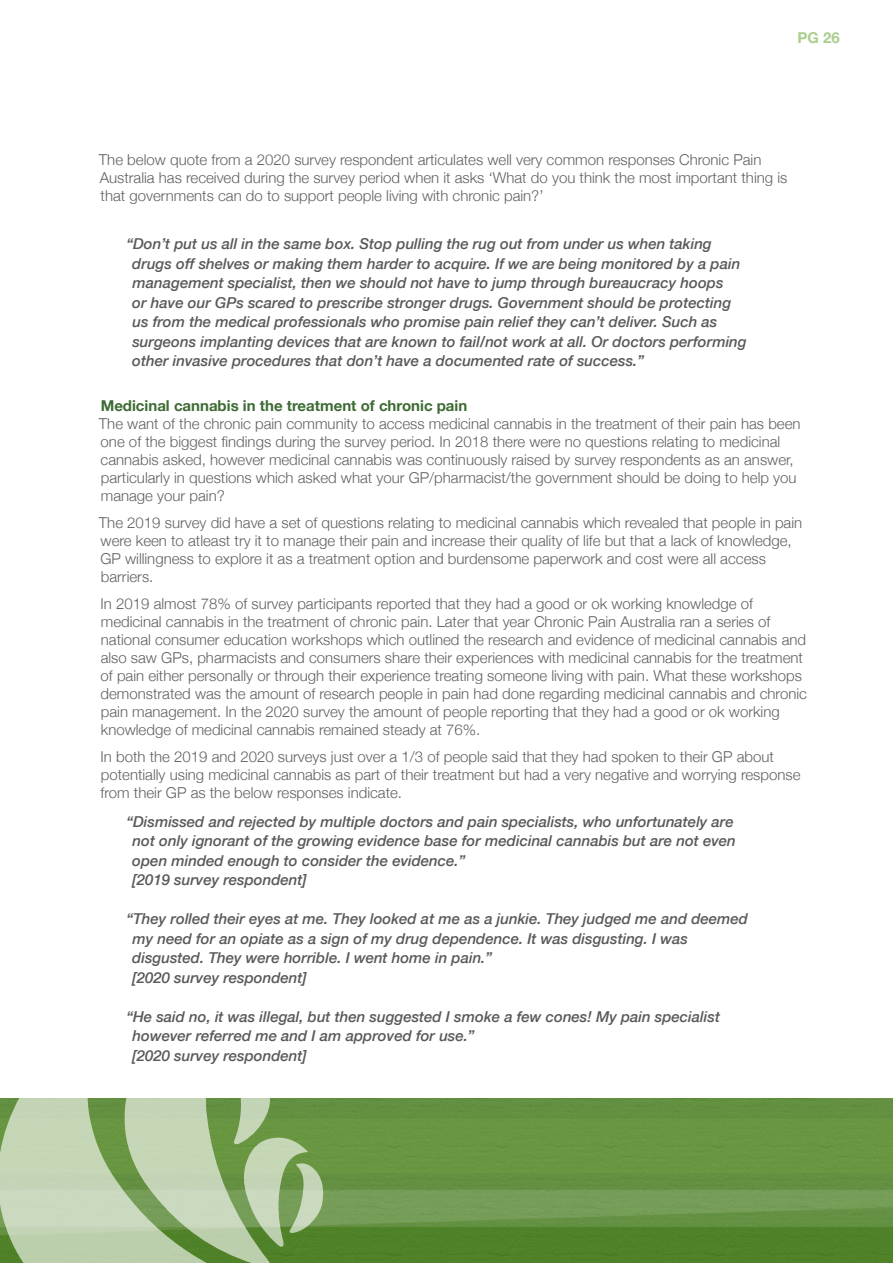
<style>
.page{position:relative;width:893px;height:1263px;background:#fff}
.page>*{position:absolute;margin:0;border:0;box-sizing:border-box;transform-origin:0 0}
.t1{font:300 15px/18px "Helvetica Neue";color:#5f6062}
.t2{font:italic 500 15px/19.5px "Helvetica Neue";color:#58595b}
.t3{font:700 15px "Helvetica Neue";color:#3d6b33}
.t4{font:700 15px "Helvetica Neue";color:#aace8d}
</style>
<div class="page">
<img style="left:324px;top:1098px;width:569px;height:164px">
<svg style="left:272px;top:1098px;width:52px;height:165px;background:#80a563"></svg>
<svg style="left:0;top:1098px;width:272px;height:165px;background:#adc59a"></svg>
<p class="t4" style="left:797px;top:26px;width:44px">PG 26</p>
<p class="t1" style="left:99px;top:150px;width:690px">The below quote from a 2020 survey respondent articulates well very common responses Chronic Pain<br>Australia has received during the survey period when it asks ‘What do you think the most important thing is that governments can do to support people living with chronic pain?’</p>
<p class="t2" style="left:132px;top:233px;width:616px;text-indent:-6px">“Don’t put us all in the same box. Stop pulling the rug out from under us when taking drugs off shelves or making them harder to acquire. If we are being monitored by a pain management specialist, then we should not have to jump through bureaucracy hoops<br>or have our GPs scared to prescribe stronger drugs. Government should be protecting us from the medical professionals who promise pain relief they can’t deliver. Such as surgeons implanting devices that are known to fail/not work at all. Or doctors performing other invasive procedures that don’t have a documented rate of success.”</p>
<p class="t3" style="left:101px;top:394px;width:368px">Medicinal cannabis in the treatment of chronic pain</p>
<p class="t1" style="left:99px;top:414px;width:703px">The want of the chronic pain community to access medicinal cannabis in the treatment of their pain has been one of the biggest findings during the survey period. In 2018 there were no questions relating to medicinal cannabis asked, however medicinal cannabis was continuously raised by survey respondents as an answer, particularly in questions which asked what your GP/pharmacist/the government should be doing to help you manage your pain?</p>
<p class="t1" style="left:99px;top:513px;width:705px">The 2019 survey did have a set of questions relating to medicinal cannabis which revealed that people in pain were keen to atleast try it to manage their pain and increase their quality of life but that a lack of knowledge, GP willingness to explore it as a treatment option and burdensome paperwork and cost were all access barriers.</p>
<p class="t1" style="left:101px;top:594px;width:708px">In 2019 almost 78% of survey participants reported that they had a good or ok working knowledge of medicinal cannabis in the treatment of chronic pain. Later that year Chronic Pain Australia ran a series of national consumer education workshops which outlined the research and evidence of medicinal cannabis and also saw GPs, pharmacists and consumers share their experiences with medicinal cannabis for the treatment of pain either personally or through their experience treating someone living with pain. What these workshops demonstrated was the amount of research people in pain had done regarding medicinal cannabis and chronic pain management. In the 2020 survey the amount of people reporting that they had a good or ok working knowledge of medicinal cannabis remained steady at 76%.</p>
<p class="t1" style="left:101px;top:747px;width:701px">In both the 2019 and 2020 surveys just over a 1/3 of people said that they had spoken to their GP about potentially using medicinal cannabis as part of their treatment but had a very negative and worrying response from their GP as the below responses indicate.</p>
<p class="t2" style="left:132px;top:811px;width:605px;text-indent:-6px">“Dismissed and rejected by multiple doctors and pain specialists, who unfortunately are not only ignorant of the growing evidence base for medicinal cannabis but are not even open minded enough to consider the evidence.”<br>[2019 survey respondent]</p>
<p class="t2" style="left:132px;top:908px;width:617px;text-indent:-6px">“They rolled their eyes at me. They looked at me as a junkie. They judged me and deemed my need for an opiate as a sign of my drug dependence. It was disgusting. I was disgusted. They were horrible. I went home in pain.”<br>[2020 survey respondent]</p>
<p class="t2" style="left:132px;top:1006px;width:589px;text-indent:-6px">“He said no, it was illegal, but then suggested I smoke a few cones! My pain specialist however referred me and I am approved for use.”<br>[2020 survey respondent]</p>
</div>
